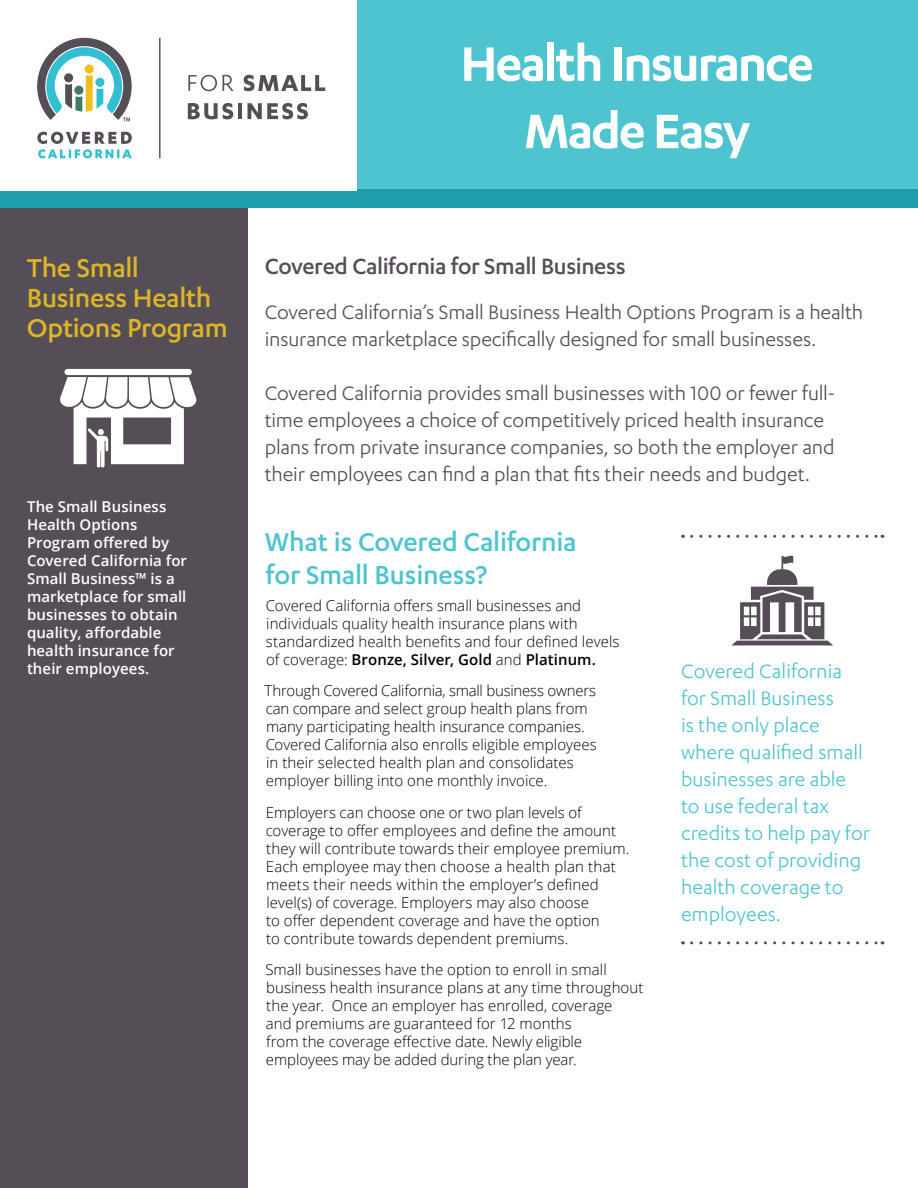
<style>
.page{position:relative;width:918px;height:1188px;background:#fff}
.page>*{position:absolute;margin:0;border:0;box-sizing:border-box;transform-origin:0 0}
.t1{font:600 56.1px/67.3px "Karbon";letter-spacing:-.04em;color:#fff;text-align:center}
.t2{font:500 30px/33px "Karbon";letter-spacing:-.005em;color:#4dc4cf}
.t3{font:500 30px/30px "Karbon";letter-spacing:-.01em;color:#ddb626}
.t4{font:500 25.5px "Karbon";letter-spacing:-.015em;color:#564e57}
.t5{font:22.5px/27px "Karbon";letter-spacing:-.005em;color:#564e57}
.t6{font:22.5px/27px "Karbon";color:#4dc4cf}
.t7{font:300 15px/18px "Open Sans";letter-spacing:.005em;color:#000}
.t8{font:600 15px/18px "Open Sans";letter-spacing:.005em;color:#fff}
.s1{font-weight:600}
</style>
<div class="page">
<div style="left:0;top:188px;width:248px;height:1000px;background:#564e57"></div>
<svg style="left:60px;top:369px;width:136px;height:99px"></svg>
<svg style="left:692px;top:535px;width:191px;height:3px"></svg>
<svg style="left:692px;top:941px;width:191px;height:3px"></svg>
<svg style="left:732px;top:555px;width:101px;height:90px"></svg>
<div style="left:0;top:0;width:918px;height:208px;background:#4dc4cf"></div>
<div style="left:0;top:190px;width:918px;height:18px;background:#1f9dad"></div>
<div style="left:0;top:0;width:356px;height:191px;background:#fff"></div>
<svg style="left:188px;top:75px;width:29px;height:16px"></svg>
<svg style="left:223px;top:75px;width:11px;height:16px"></svg>
<svg style="left:244px;top:75px;width:81px;height:16px"></svg>
<svg style="left:188px;top:103px;width:45px;height:16px"></svg>
<hr style="left:238px;top:103px;width:4px;height:16px;background:#564e57">
<svg style="left:247px;top:103px;width:61px;height:16px"></svg>
<svg style="left:37px;top:132px;width:95px;height:26px"></svg>
<svg style="left:37px;top:38px;width:95px;height:83px"></svg>
<hr style="left:159px;top:38px;width:2px;height:120px;background:#564e57">
<h1 class="t1" style="left:460px;top:28px;width:355px">Health Insurance<br>Made Easy</h1>
<h2 class="t3" style="left:27px;top:252px;width:202px">The Small<br>Business Health<br>Options Program</h2>
<p class="t8" style="left:27px;top:497px;width:162px">The Small Business<br>Health Options<br>Program offered by<br>Covered California for<br>Small Business™ is a marketplace for small businesses to obtain quality, affordable health insurance for their employees.</p>
<h3 class="t4" style="left:265px;top:252px;width:363px">Covered California for Small Business</h3>
<h3 class="t5" style="left:265px;top:298px;width:600px">Covered California’s Small Business Health Options Program is a health insurance marketplace specifically designed for small businesses.</h3>
<p class="t5" style="left:265px;top:379px;width:572px">Covered California provides small businesses with 100 or fewer full&shy;time employees a choice of competitively priced health insurance plans from private insurance companies, so both the employer and their employees can find a plan that fits their needs and budget.</p>
<h2 class="t2" style="left:265px;top:524px;width:313px">What is Covered California for Small Business?</h2>
<p class="t7" style="left:266px;top:596px;width:355px">Covered California offers small businesses and individuals quality health insurance plans with standardized health benefits and four defined levels of coverage: <span class="s1">Bronze, Silver, Gold</span> and <span class="s1">Platinum.</span></p>
<p class="t7" style="left:265px;top:681px;width:334px">Through Covered California, small business owners can compare and select group health plans from many participating health insurance companies.<br>Covered California also enrolls eligible employees in their selected health plan and consolidates employer billing into one monthly invoice.</p>
<p class="t7" style="left:266px;top:803px;width:365px">Employers can choose one or two plan levels of coverage to offer employees and define the amount they will contribute towards their employee premium.<br>Each employee may then choose a health plan that meets their needs within the employer’s defined level(s) of coverage. Employers may also choose<br>to offer dependent coverage and have the option<br>to contribute towards dependent premiums.</p>
<p class="t7" style="left:265px;top:960px;width:380px">Small businesses have the option to enroll in small business health insurance plans at any time throughout the year. Once an employer has enrolled, coverage<br>and premiums are guaranteed for 12 months<br>from the coverage effective date. Newly eligible employees may be added during the plan year.</p>
<h3 class="t6" style="left:681px;top:657px;width:191px">Covered California for Small Business<br>is the only place where qualified small businesses are able to use federal tax credits to help pay for the cost of providing health coverage to employees.</h3>
</div>
